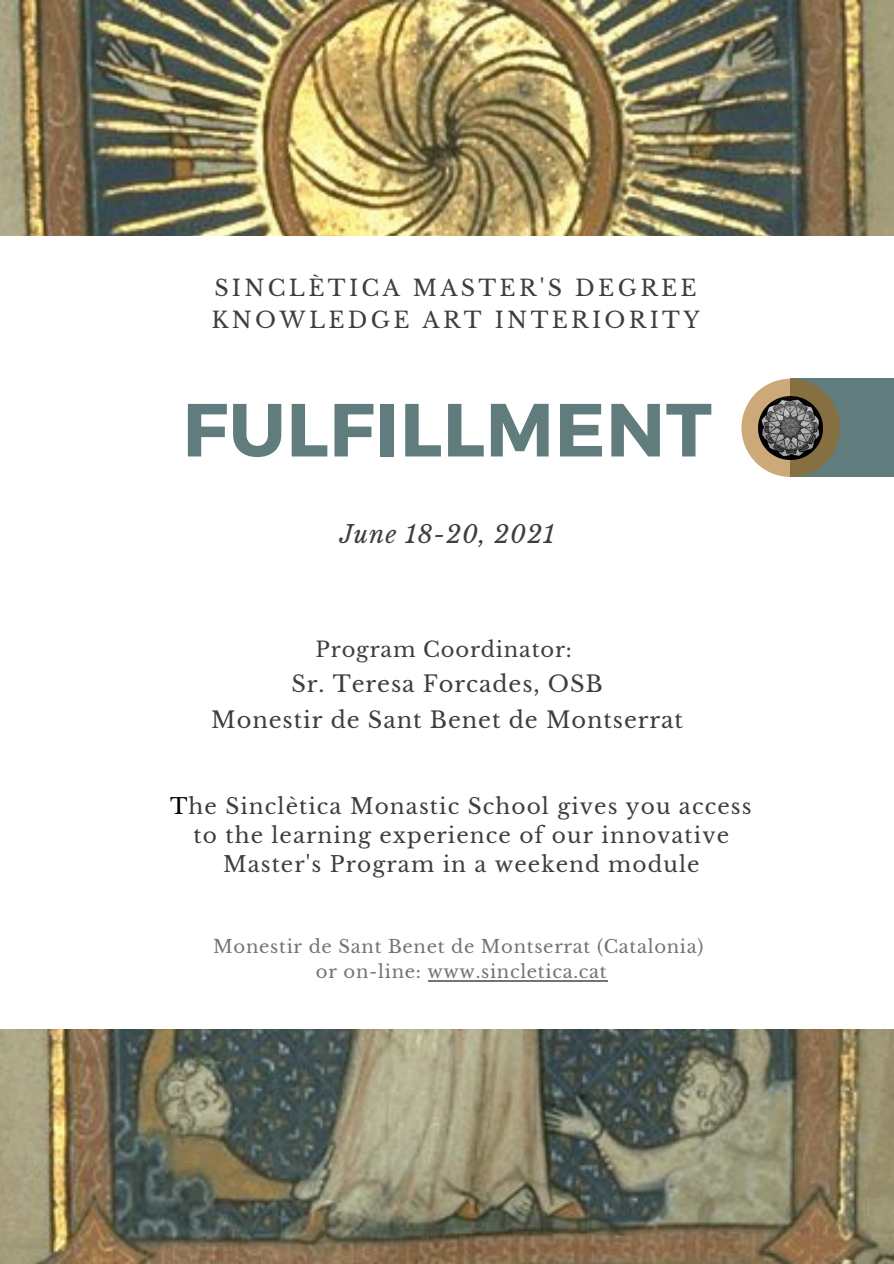
<style>
.page{position:relative;width:894px;height:1264px;background:#fff}
.page>*{position:absolute;margin:0;border:0;box-sizing:border-box;transform-origin:0 0}
.t1{font:700 75px "Montserrat";letter-spacing:.01em;color:#607c7d}
.t2{font:italic 24.15px "Libre Baskerville";letter-spacing:.04em;color:#3e3e3a}
.t3{font:22.5px "Libre Baskerville";letter-spacing:.04em;color:#3e3e3a}
.t4{font:22.2px/31.7px "Libre Baskerville";letter-spacing:.15em;color:#3e3e3a}
.t5{font:21.6px/28.8px "Libre Baskerville";letter-spacing:.05em;color:#3e3e3a;text-align:center}
.t6{font:21px "Libre Baskerville";letter-spacing:.04em;color:#3e3e3a}
.t7{font:18px "Libre Baskerville";letter-spacing:.04em;color:#737373}
.s1{color:#000}
</style>
<div class="page">
<img style="left:0;top:0;width:893px;height:235px">
<img style="left:0;top:1029px;width:893px;height:234px">
<div style="left:790px;top:378px;width:103px;height:98px;background:#607c7d"></div>
<svg style="left:741px;top:379px;width:98px;height:98px"></svg>
<img style="left:758px;top:396px;width:64px;height:64px">
<hr style="left:427px;top:980px;width:180px;height:2px;background:#737373">
<p class="t4" style="left:211px;top:272px;width:489px">SINCLÈTICA MASTER'S DEGREE<br>KNOWLEDGE ART INTERIORITY</p>
<p class="t1" style="left:182px;top:381px;width:530px">FULFILLMENT</p>
<p class="t2" style="left:339px;top:519px;width:216px">June 18-20, 2021</p>
<p class="t6" style="left:315px;top:636px;width:258px">Program Coordinator:</p>
<p class="t3" style="left:291px;top:670px;width:312px">Sr. Teresa Forcades, OSB</p>
<p class="t3" style="left:211px;top:705px;width:473px">Monestir de Sant Benet de Montserrat</p>
<p class="t5" style="left:170px;top:792px;width:583px"><span class="s1">T</span>he Sinclètica Monastic School gives you access</p>
<p class="t5" style="left:193px;top:821px;width:537px">to the learning experience of our innovative<br>Master's Program in a weekend module</p>
<p class="t7" style="left:213px;top:935px;width:491px">Monestir de Sant Benet de Montserrat (Catalonia)</p>
<p class="t7" style="left:316px;top:960px;width:292px">or on-line: www.sincletica.cat</p>
</div>
